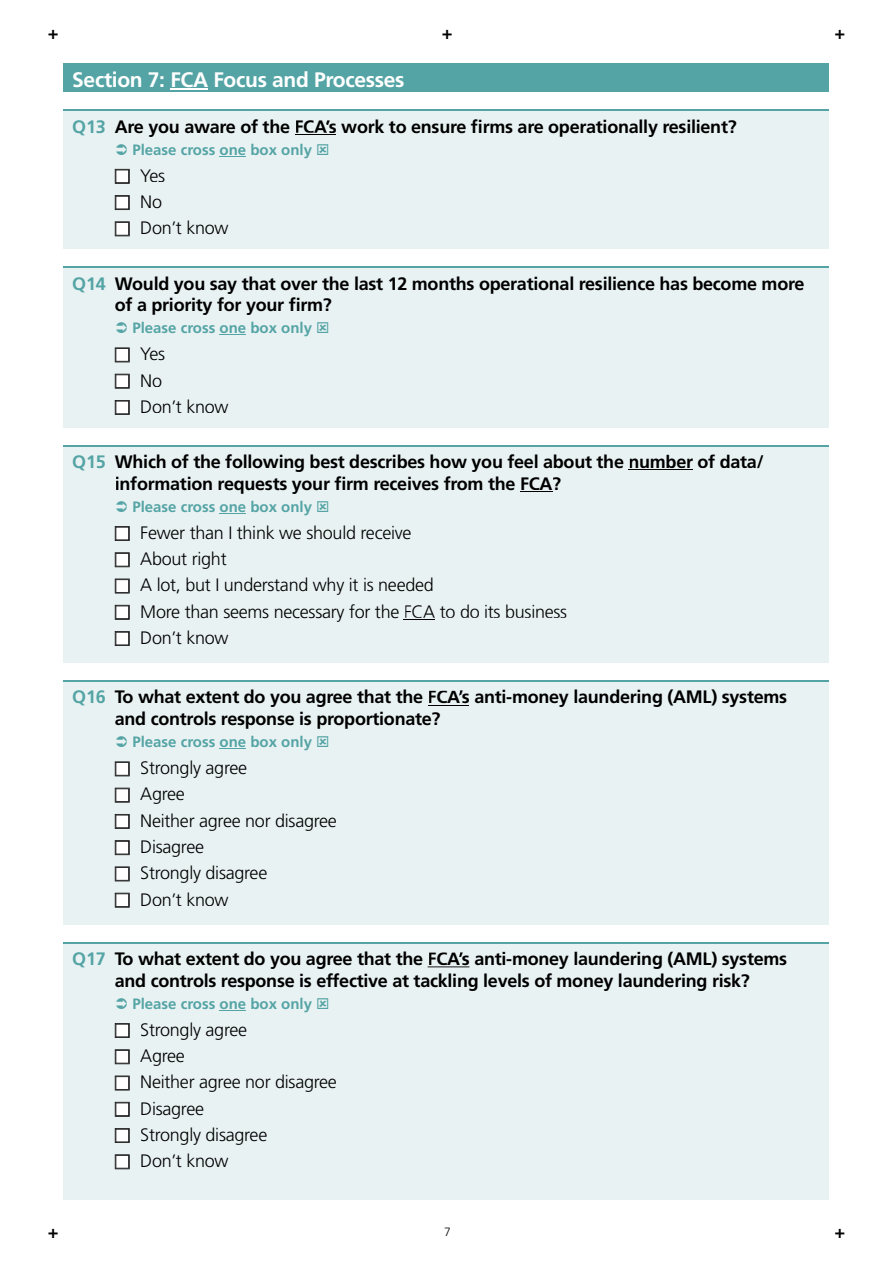
<style>
.page{position:relative;width:893px;height:1263px;background:#fff}
.page>*{position:absolute;margin:0;border:0;box-sizing:border-box;transform-origin:0 0}
.t1{font:700 21px "Frutiger LT Std";letter-spacing:-.015em;color:#fff}
.t2{font:700 18px/21.6px "Frutiger LT Std";letter-spacing:-.015em;color:#000}
.t3{font:300 18px/26.2px "Frutiger LT Std";letter-spacing:-.015em;color:#000}
.t4{font:700 15px "Frutiger LT Std";color:#55a4a5}
.t5{font:300 12px "Frutiger LT Std";color:#000}
.s1{color:#55a4a5}
</style>
<div class="page">
<div style="left:64px;top:64px;width:765px;height:1135px;background:#e9f2f3"></div>
<div style="left:64px;top:64px;width:765px;height:37px;background:#55a4a5"></div>
<hr style="left:170px;top:89px;width:38px;height:1px;background:#fff">
<div style="left:64px;top:93px;width:765px;height:18px;background:#fff"></div>
<hr style="left:64px;top:110px;width:765px;height:1px;background:#55a4a5">
<hr style="left:295px;top:134px;width:42px;height:1px;background:#000">
<svg style="left:220px;top:156px;width:26px;height:1px"></svg>
<div style="left:64px;top:250px;width:765px;height:18px;background:#fff"></div>
<hr style="left:64px;top:267px;width:765px;height:1px;background:#55a4a5">
<svg style="left:220px;top:334px;width:26px;height:1px"></svg>
<div style="left:64px;top:428px;width:765px;height:18px;background:#fff"></div>
<hr style="left:64px;top:445px;width:765px;height:2px;background:#55a4a5">
<hr style="left:628px;top:469px;width:65px;height:1px;background:#000">
<hr style="left:520px;top:491px;width:32px;height:1px;background:#000">
<svg style="left:220px;top:513px;width:26px;height:1px"></svg>
<div style="left:64px;top:664px;width:765px;height:18px;background:#fff"></div>
<hr style="left:64px;top:681px;width:765px;height:1px;background:#55a4a5">
<hr style="left:428px;top:705px;width:42px;height:1px;background:#000">
<svg style="left:220px;top:748px;width:26px;height:1px"></svg>
<div style="left:64px;top:925px;width:765px;height:18px;background:#fff"></div>
<hr style="left:64px;top:942px;width:765px;height:2px;background:#55a4a5">
<hr style="left:428px;top:966px;width:42px;height:1px;background:#000">
<svg style="left:220px;top:1010px;width:26px;height:1px"></svg>
<svg style="left:115px;top:169px;width:15px;height:15px"></svg>
<svg style="left:115px;top:195px;width:15px;height:15px"></svg>
<svg style="left:115px;top:221px;width:15px;height:15px"></svg>
<svg style="left:115px;top:347px;width:15px;height:15px"></svg>
<svg style="left:115px;top:374px;width:15px;height:15px"></svg>
<svg style="left:115px;top:400px;width:15px;height:15px"></svg>
<svg style="left:115px;top:526px;width:15px;height:15px"></svg>
<svg style="left:115px;top:552px;width:15px;height:15px"></svg>
<svg style="left:115px;top:579px;width:15px;height:14px"></svg>
<svg style="left:115px;top:605px;width:15px;height:15px"></svg>
<hr style="left:404px;top:619px;width:31px;height:1px;background:#000">
<svg style="left:115px;top:631px;width:15px;height:15px"></svg>
<svg style="left:115px;top:761px;width:15px;height:15px"></svg>
<svg style="left:115px;top:788px;width:15px;height:14px"></svg>
<svg style="left:115px;top:814px;width:15px;height:15px"></svg>
<svg style="left:115px;top:840px;width:15px;height:15px"></svg>
<svg style="left:115px;top:866px;width:15px;height:15px"></svg>
<svg style="left:115px;top:893px;width:15px;height:15px"></svg>
<svg style="left:115px;top:1023px;width:15px;height:15px"></svg>
<svg style="left:115px;top:1049px;width:15px;height:15px"></svg>
<svg style="left:115px;top:1075px;width:15px;height:15px"></svg>
<svg style="left:115px;top:1102px;width:15px;height:15px"></svg>
<svg style="left:115px;top:1128px;width:15px;height:15px"></svg>
<svg style="left:115px;top:1154px;width:15px;height:15px"></svg>
<p class="t2" style="left:48px;top:22px;width:12px">+</p>
<p class="t2" style="left:442px;top:22px;width:12px">+</p>
<p class="t1" style="left:72px;top:68px;width:334px">Section 7: FCA Focus and Processes</p>
<p class="t2" style="left:72px;top:116px;width:666px"><span class="s1">Q13</span> Are you aware of the FCA’s work to ensure firms are operationally resilient?</p>
<p class="t4" style="left:132px;top:141px;width:181px">Please cross one box only</p>
<p class="t3" style="left:140px;top:163px;width:90px">Yes<br>No<br>Don’t know</p>
<p class="t2" style="left:115px;top:273px;width:691px;text-indent:-43px"><span class="s1">Q14</span> Would you say that over the last 12 months operational resilience has become more of a priority for your firm?</p>
<p class="t4" style="left:132px;top:319px;width:181px">Please cross one box only</p>
<p class="t3" style="left:140px;top:341px;width:90px">Yes<br>No<br>Don’t know</p>
<p class="t2" style="left:115px;top:451px;width:650px;text-indent:-43px"><span class="s1">Q15</span> Which of the following best describes how you feel about the number of data/ information requests your firm receives from the FCA?</p>
<p class="t4" style="left:132px;top:498px;width:181px">Please cross one box only</p>
<p class="t3" style="left:140px;top:520px;width:428px">Fewer than I think we should receive<br>About right<br>A lot, but I understand why it is needed<br>More than seems necessary for the FCA to do its business<br>Don’t know</p>
<p class="t2" style="left:115px;top:686px;width:674px;text-indent:-43px"><span class="s1">Q16</span> To what extent do you agree that the FCA’s anti-money laundering (AML) systems and controls response is proportionate?</p>
<p class="t4" style="left:132px;top:733px;width:181px">Please cross one box only</p>
<p class="t3" style="left:140px;top:755px;width:198px">Strongly agree<br>Agree<br>Neither agree nor disagree<br>Disagree<br>Strongly disagree<br>Don’t know</p>
<p class="t2" style="left:72px;top:948px;width:716px;text-align:center"><span class="s1">Q17</span> To what extent do you agree that the FCA’s anti-money laundering (AML) systems and controls response is effective at tackling levels of money laundering risk?</p>
<p class="t4" style="left:132px;top:995px;width:181px">Please cross one box only</p>
<p class="t3" style="left:140px;top:1017px;width:198px">Strongly agree<br>Agree<br>Neither agree nor disagree<br>Disagree<br>Strongly disagree<br>Don’t know</p>
<p class="t2" style="left:48px;top:1221px;width:12px">+</p>
<p class="t5" style="left:444px;top:1225px;width:8px">7</p>
<p class="t2" style="left:834px;top:22px;width:12px">+</p>
<p class="t2" style="left:834px;top:1221px;width:12px">+</p>
</div>
